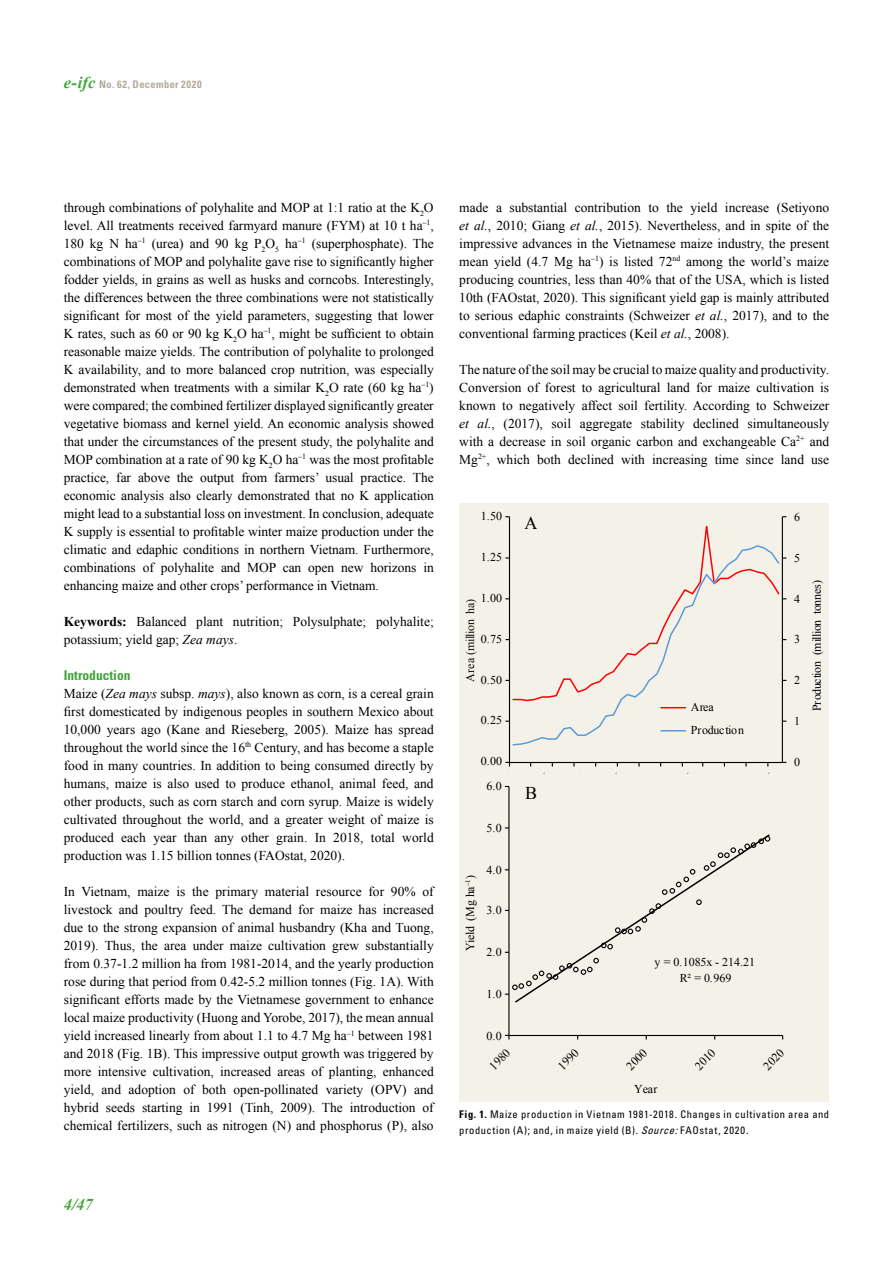
<style>
.page{position:relative;width:893px;height:1263px;background:#fff}
.page>*{position:absolute;margin:0;border:0;box-sizing:border-box;transform-origin:0 0}
.t1{font:18px "Times New Roman";color:#000}
.t2{font:italic 700 16.5px "Times New Roman";color:#3fa535}
.t3{font:13.5px/18px "Times New Roman";color:#000;text-align:justify}
.t4{font:700 condensed 13.5px "Univers LT Std";color:#3fa535}
.t5{font:12px/15.3px "Times New Roman";letter-spacing:-.015em;color:#000;text-align:center}
.t6{font:12px "Times New Roman";letter-spacing:-.04em;color:#000}
.t7{font:12px "Times New Roman";letter-spacing:-.035em;color:#0d0d0d}
.t8{font:condensed 10.5px/16.5px "Univers LT Pro";letter-spacing:.055em;color:#000}
.t9{font:700 condensed 10.5px "Univers LT Std";letter-spacing:.035em;color:#b3aa99}
.s1{font-family:"Times New Roman";font-style:italic;font-stretch:normal;font-size:16.5px;color:#3fa535}
.s2{font-weight:700}
.s3{font-style:italic}
.s4{font-family:"Univers LT Std";font-weight:700}
</style>
<div class="page">
<div style="left:459px;top:503px;width:370px;height:598px;background:#f4f1e8"></div>
<hr style="left:508px;top:787px;width:1px;height:248px;background:#000">
<hr style="left:509px;top:1035px;width:274px;height:1px;background:#000">
<svg style="left:505px;top:827px;width:266px;height:177px"></svg>
<hr style="left:782px;top:517px;width:1px;height:245px;background:#000">
<hr style="left:509px;top:517px;width:1px;height:245px;background:#000">
<hr style="left:509px;top:762px;width:273px;height:1px;background:#000">
<svg style="left:512px;top:544px;width:268px;height:202px"></svg>
<svg style="left:661px;top:707px;width:24px;height:1px"></svg>
<svg style="left:661px;top:730px;width:24px;height:1px"></svg>
<p class="t9" style="left:64px;top:78px;width:140px"><span class="s1">e-ifc</span> No. 62, December 2020</p>
<p class="t3" style="left:64px;top:198px;width:372px">through combinations of polyhalite and MOP at 1:1 ratio at the K<sub>2</sub>O level. All treatments received farmyard manure (FYM) at 10 t ha<sup>–1</sup>, 180 kg N ha<sup>–1</sup> (urea) and 90 kg P<sub>2</sub>O<sub>5</sub> ha<sup>–1</sup> (superphosphate). The combinations of MOP and polyhalite gave rise to significantly higher fodder yields, in grains as well as husks and corncobs. Interestingly, the differences between the three combinations were not statistically significant for most of the yield parameters, suggesting that lower K rates, such as 60 or 90 kg K<sub>2</sub>O ha<sup>–1</sup>, might be sufficient to obtain reasonable maize yields. The contribution of polyhalite to prolonged K availability, and to more balanced crop nutrition, was especially demonstrated when treatments with a similar K<sub>2</sub>O rate (60 kg ha<sup>–1</sup>) were compared; the combined fertilizer displayed significantly greater vegetative biomass and kernel yield. An economic analysis showed that under the circumstances of the present study, the polyhalite and MOP combination at a rate of 90 kg K<sub>2</sub>O ha<sup>–1</sup> was the most profitable practice, far above the output from farmers’ usual practice. The economic analysis also clearly demonstrated that no K application might lead to a substantial loss on investment. In conclusion, adequate K supply is essential to profitable winter maize production under the climatic and edaphic conditions in northern Vietnam. Furthermore, combinations of polyhalite and MOP can open new horizons in enhancing maize and other crops’ performance in Vietnam.</p>
<p class="t3" style="left:64px;top:612px;width:371px"><span class="s2">Keywords:</span> Balanced plant nutrition; Polysulphate; polyhalite; potassium; yield gap; <span class="s3">Zea mays</span>.</p>
<p class="t4" style="left:64px;top:667px;width:68px">Introduction</p>
<p class="t3" style="left:64px;top:684px;width:371px">Maize (<span class="s3">Zea mays</span> subsp. <span class="s3">mays</span>), also known as corn, is a cereal grain first domesticated by indigenous peoples in southern Mexico about 10,000 years ago (Kane and Rieseberg, 2005). Maize has spread throughout the world since the 16<sup>th</sup> Century, and has become a staple food in many countries. In addition to being consumed directly by humans, maize is also used to produce ethanol, animal feed, and other products, such as corn starch and corn syrup. Maize is widely cultivated throughout the world, and a greater weight of maize is produced each year than any other grain. In 2018, total world production was 1.15 billion tonnes (FAOstat, 2020).</p>
<p class="t3" style="left:64px;top:882px;width:371px">In Vietnam, maize is the primary material resource for 90% of livestock and poultry feed. The demand for maize has increased due to the strong expansion of animal husbandry (Kha and Tuong, 2019). Thus, the area under maize cultivation grew substantially from 0.37-1.2 million ha from 1981-2014, and the yearly production rose during that period from 0.42-5.2 million tonnes (Fig. 1A). With significant efforts made by the Vietnamese government to enhance local maize productivity (Huong and Yorobe, 2017), the mean annual yield increased linearly from about 1.1 to 4.7 Mg ha<sup>–1</sup> between 1981 and 2018 (Fig. 1B). This impressive output growth was triggered by more intensive cultivation, increased areas of planting, enhanced yield, and adoption of both open-pollinated variety (OPV) and hybrid seeds starting in 1991 (Tinh, 2009). The introduction of chemical fertilizers, such as nitrogen (N) and phosphorus (P), also</p>
<p class="t3" style="left:459px;top:198px;width:371px">made a substantial contribution to the yield increase (Setiyono <span class="s3">et al.</span>, 2010; Giang <span class="s3">et al.</span>, 2015). Nevertheless, and in spite of the impressive advances in the Vietnamese maize industry, the present mean yield (4.7 Mg ha<sup>–1</sup>) is listed 72<sup>nd</sup> among the world’s maize producing countries, less than 40% that of the USA, which is listed 10th (FAOstat, 2020). This significant yield gap is mainly attributed to serious edaphic constraints (Schweizer <span class="s3">et al.</span>, 2017), and to the conventional farming practices (Keil <span class="s3">et al.</span>, 2008).</p>
<p class="t3" style="left:459px;top:360px;width:371px">The nature of the soil may be crucial to maize quality and productivity.<br>Conversion of forest to agricultural land for maize cultivation is known to negatively affect soil fertility. According to Schweizer <span class="s3">et al.</span>, (2017), soil aggregate stability declined simultaneously with a decrease in soil organic carbon and exchangeable Ca<sup>2+</sup> and Mg<sup>2+</sup>, which both declined with increasing time since land use</p>
<p class="t5" style="left:481px;top:508px;width:23px">1.50</p>
<p class="t5" style="left:481px;top:549px;width:23px">1.25</p>
<p class="t5" style="left:481px;top:590px;width:23px">1.00</p>
<p class="t7" style="left:462px;top:682px;width:85px;rotate:-90deg">Area (million ha)</p>
<p class="t5" style="left:481px;top:631px;width:23px">0.75</p>
<p class="t5" style="left:481px;top:672px;width:23px">0.50</p>
<p class="t5" style="left:481px;top:712px;width:23px">0.25</p>
<p class="t5" style="left:481px;top:753px;width:23px">0.00</p>
<h1 class="t1" style="left:524px;top:511px;width:14px">A</h1>
<p class="t5" style="left:490px;top:786px;width:25px;rotate:-45deg">1981</p>
<p class="t5" style="left:526px;top:786px;width:25px;rotate:-45deg">1986</p>
<p class="t5" style="left:487px;top:778px;width:17px">6.0</p>
<h1 class="t1" style="left:525px;top:781px;width:14px">B</h1>
<p class="t5" style="left:487px;top:820px;width:17px">5.0</p>
<p class="t5" style="left:462px;top:951px;width:77px;rotate:-90deg">Yield (Mg ha<sup>–1</sup>)</p>
<p class="t5" style="left:487px;top:862px;width:17px">4.0</p>
<p class="t5" style="left:487px;top:902px;width:17px">3.0</p>
<p class="t5" style="left:487px;top:944px;width:17px">2.0</p>
<p class="t5" style="left:487px;top:986px;width:17px">1.0</p>
<p class="t5" style="left:691px;top:695px;width:55px;line-height:23.1px;text-align:left">Area<br>Production</p>
<p class="t5" style="left:794px;top:509px;width:7px">6</p>
<p class="t5" style="left:794px;top:550px;width:7px">5</p>
<p class="t5" style="left:794px;top:591px;width:7px">4</p>
<p class="t5" style="left:794px;top:632px;width:7px">3</p>
<p class="t5" style="left:794px;top:672px;width:7px">2</p>
<p class="t5" style="left:794px;top:713px;width:7px">1</p>
<p class="t6" style="left:809px;top:711px;width:132px;rotate:-90deg">Production (million tonnes)</p>
<p class="t5" style="left:794px;top:754px;width:7px">0</p>
<p class="t5" style="left:655px;top:954px;width:102px">y = 0.1085x - 214.21<br>R² = 0.969</p>
<p class="t5" style="left:487px;top:1028px;width:17px">0.0</p>
<p class="t5" style="left:486px;top:1062px;width:25px;rotate:-45deg">1980</p>
<p class="t5" style="left:554px;top:1062px;width:25px;rotate:-45deg">1990</p>
<p class="t5" style="left:623px;top:1062px;width:25px;rotate:-45deg">2000</p>
<p class="t5" style="left:691px;top:1062px;width:25px;rotate:-45deg">2010</p>
<p class="t5" style="left:760px;top:1062px;width:25px;rotate:-45deg">2020</p>
<p class="t5" style="left:634px;top:1081px;width:25px">Year</p>
<p class="t8" style="left:459px;top:1105px;width:371px"><span class="s4">Fig. 1.</span> Maize production in Vietnam 1981-2018. Changes in cultivation area and production (A); and, in maize yield (B). <span class="s3">Source:</span>FAOstat, 2020.</p>
<p class="t2" style="left:64px;top:1193px;width:30px">4/47</p>
</div>
